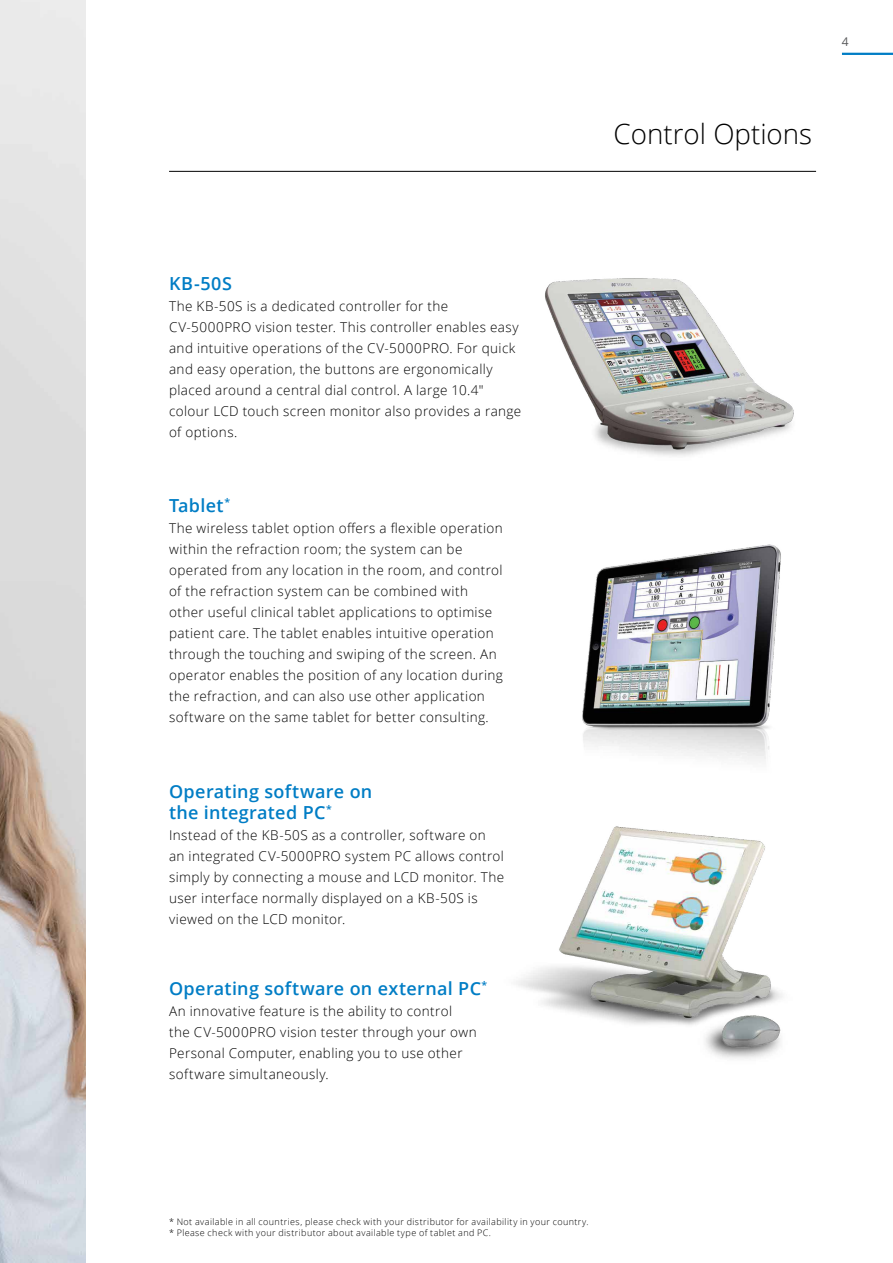
<style>
.page{position:relative;width:893px;height:1263px;background:#fff}
.page>*{position:absolute;margin:0;border:0;box-sizing:border-box;transform-origin:0 0}
.t1{font:300 27.75px "Open Sans";color:#000}
.t2{font:600 18px/21px "Open Sans";letter-spacing:.015em;color:#007dc5}
.t3{font:300 13.5px/21px "Open Sans";letter-spacing:.03em;color:#000}
.t4{font:12px "Open Sans";color:#58595b}
.t5{font:300 9px/10.8px "Open Sans";letter-spacing:.045em;color:#000}
</style>
<div class="page">
<hr style="left:842px;top:53px;width:51px;height:2px;background:#007dc5">
<img style="left:0;top:0;width:85px;height:1263px">
<img style="left:545px;top:278px;width:249px;height:178px">
<img style="left:582px;top:544px;width:199px;height:210px">
<img style="left:516px;top:754px;width:267px;height:305px">
<hr style="left:169px;top:171px;width:647px;height:1px;background:#000">
<h2 class="t2" style="left:169px;top:272px;width:64px">KB-50S</h2>
<p class="t3" style="left:169px;top:295px;width:354px">The KB-50S is a dedicated controller for the CV-5000PRO vision tester. This controller enables easy and intuitive operations of the CV-5000PRO. For quick and easy operation, the buttons are ergonomically placed around a central dial control. A large 10.4″ colour LCD touch screen monitor also provides a range of options.</p>
<h2 class="t2" style="left:169px;top:495px;width:63px">Tablet<sup>*</sup></h2>
<p class="t3" style="left:169px;top:517px;width:335px">The wireless tablet option offers a flexible operation within the refraction room; the system can be operated from any location in the room, and control of the refraction system can be combined with other useful clinical tablet applications to optimise patient care. The tablet enables intuitive operation through the touching and swiping of the screen. An operator enables the position of any location during the refraction, and can also use other application software on the same tablet for better consulting.</p>
<h2 class="t2" style="left:169px;top:780px;width:205px">Operating software on the integrated PC<sup>*</sup></h2>
<p class="t3" style="left:169px;top:824px;width:337px">Instead of the KB-50S as a controller, software on an integrated CV-5000PRO system PC allows control simply by connecting a mouse and LCD monitor. The user interface normally displayed on a KB-50S is viewed on the LCD monitor.</p>
<h2 class="t2" style="left:169px;top:977px;width:320px">Operating software on external PC<sup>*</sup></h2>
<p class="t3" style="left:169px;top:1000px;width:309px">An innovative feature is the ability to control<br>the CV-5000PRO vision tester through your own Personal Computer, enabling you to use other software simultaneously.</p>
<h1 class="t1" style="left:614px;top:115px;width:200px">Control Options</h1>
<p class="t4" style="left:842px;top:34px;width:8px">4</p>
<p class="t5" style="left:169px;top:1216px;width:421px">* Not available in all countries, please check with your distributor for availability in your country. * Please check with your distributor about available type of tablet and PC.</p>
</div>
